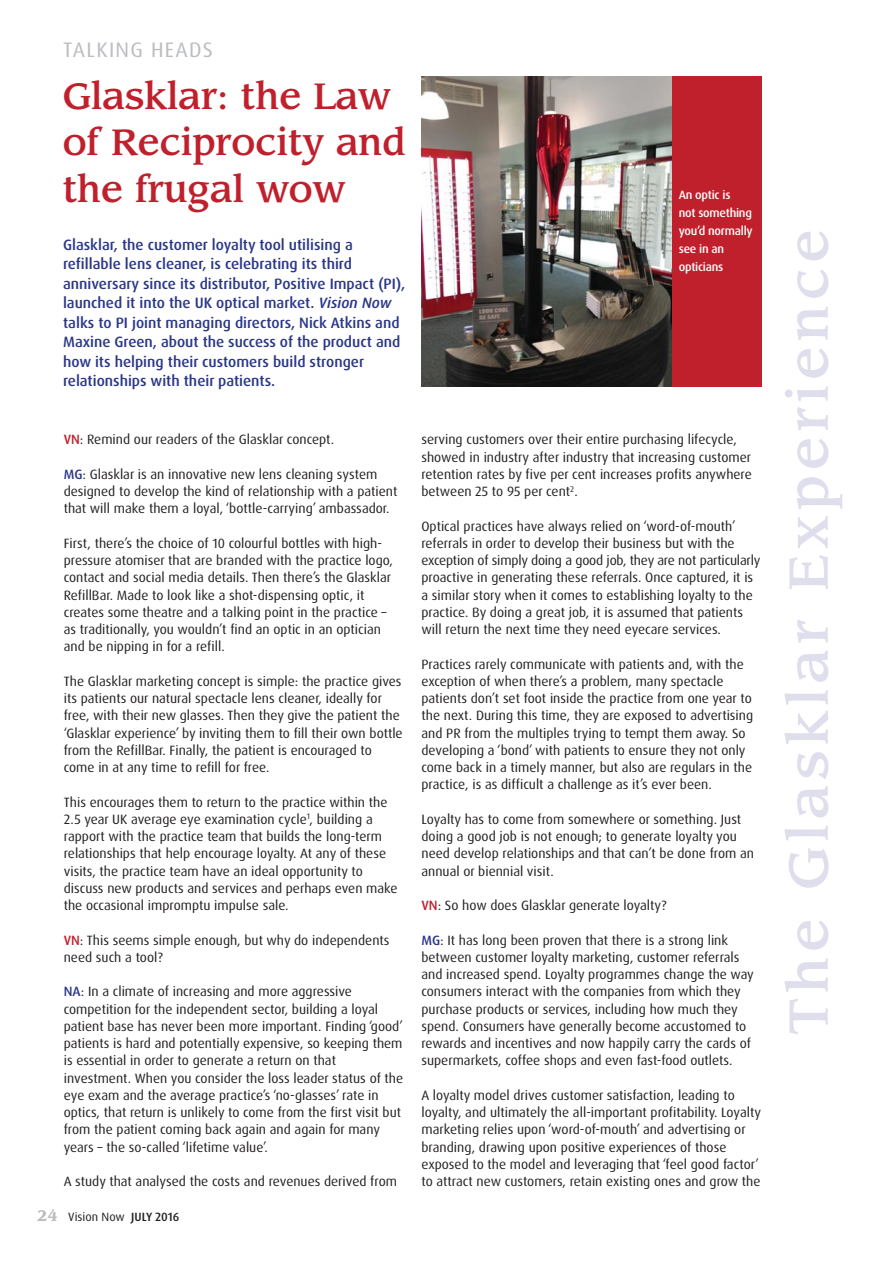
<style>
.page{position:relative;width:893px;height:1263px;background:#fff}
.page>*{position:absolute;margin:0;border:0;box-sizing:border-box;transform-origin:0 0}
.t1{font:500 54px "Leawood";letter-spacing:.1em;color:#dfdeec}
.t2{font:500 36px/46.5px "Leawood";color:#c0202c}
.t3{font:21px "Dax OT";letter-spacing:.06em;color:#bbbdc0}
.t4{font:500 15px/19.5px "Dax OT";color:#2a3789}
.t5{font:13.5px/17.2px "Dax OT";color:#231f20}
.t6{font:500 12px/18px "Dax OT";letter-spacing:-.02em;color:#fff}
.t7{font:12px "Dax OT";color:#231f20}
.s1{font-style:italic}
.s2{font-weight:500;color:#c0202c}
.s3{font-weight:500;color:#2a3789}
.s4{font-family:"Leawood";font-weight:700;font-size:15px;color:#bbbdc0}
.s5{font-weight:500}
</style>
<div class="page">
<img style="left:421px;top:77px;width:251px;height:310px">
<div style="left:672px;top:77px;width:89px;height:310px;background:#c0202c"></div>
<h3 class="t3" style="left:63px;top:41px;width:151px">TALKING HEADS</h3>
<h2 class="t2" style="left:63px;top:75px;width:345px">Glasklar: the Law of Reciprocity and the frugal wow</h2>
<p class="t4" style="left:63px;top:236px;width:344px">Glasklar, the customer loyalty tool utilising a refillable lens cleaner, is celebrating its third anniversary since its distributor, Positive Impact (PI), launched it into the UK optical market. <span class="s1">Vision Now </span>talks to PI joint managing directors, Nick Atkins and Maxine Green, about the success of the product and how its helping their customers build stronger relationships with their patients.</p>
<p class="t6" style="left:679px;top:187px;width:75px">An optic is<br>not something you’d normally see in an opticians</p>
<p class="t5" style="left:64px;top:432px;width:272px"><span class="s2">VN</span>: Remind our readers of the Glasklar concept.</p>
<p class="t5" style="left:64px;top:466px;width:335px"><span class="s3">MG</span>: Glasklar is an innovative new lens cleaning system designed to develop the kind of relationship with a patient that will make them a loyal, ‘bottle-carrying’ ambassador.</p>
<p class="t5" style="left:64px;top:535px;width:331px">First, there’s the choice of 10 colourful bottles with high&shy;pressure atomiser that are branded with the practice logo, contact and social media details. Then there’s the Glasklar RefillBar. Made to look like a shot-dispensing optic, it creates some theatre and a talking point in the practice – as traditionally, you wouldn’t find an optic in an optician and be nipping in for a refill.</p>
<p class="t5" style="left:64px;top:673px;width:340px">The Glasklar marketing concept is simple: the practice gives its patients our natural spectacle lens cleaner, ideally for free, with their new glasses. Then they give the patient the ‘Glasklar experience’ by inviting them to fill their own bottle from the RefillBar. Finally, the patient is encouraged to come in at any time to refill for free.</p>
<p class="t5" style="left:64px;top:794px;width:335px">This encourages them to return to the practice within the 2.5 year UK average eye examination cycle<sup>1</sup>, building a rapport with the practice team that builds the long-term relationships that help encourage loyalty. At any of these visits, the practice team have an ideal opportunity to discuss new products and services and perhaps even make the occasional impromptu impulse sale.</p>
<p class="t5" style="left:64px;top:932px;width:327px"><span class="s2">VN</span>: This seems simple enough, but why do independents need such a tool?</p>
<p class="t5" style="left:64px;top:984px;width:341px"><span class="s3">NA</span>: In a climate of increasing and more aggressive competition for the independent sector, building a loyal patient base has never been more important. Finding ‘good’ patients is hard and potentially expensive, so keeping them is essential in order to generate a return on that investment. When you consider the loss leader status of the eye exam and the average practice’s ‘no-glasses’ rate in optics, that return is unlikely to come from the first visit but from the patient coming back again and again for many years – the so-called ‘lifetime value’.</p>
<p class="t5" style="left:64px;top:1174px;width:335px">A study that analysed the costs and revenues derived from</p>
<p class="t7" style="left:37px;top:1211px;width:144px"><span class="s4">24</span> Vision Now <span class="s5">JULY 2016</span></p>
<p class="t5" style="left:421px;top:432px;width:332px">serving customers over their entire purchasing lifecycle, showed in industry after industry that increasing customer retention rates by five per cent increases profits anywhere between 25 to 95 per cent<sup>2</sup>.</p>
<p class="t5" style="left:421px;top:518px;width:340px">Optical practices have always relied on ‘word-of-mouth’ referrals in order to develop their business but with the exception of simply doing a good job, they are not particularly proactive in generating these referrals. Once captured, it is a similar story when it comes to establishing loyalty to the practice. By doing a great job, it is assumed that patients will return the next time they need eyecare services.</p>
<p class="t5" style="left:421px;top:656px;width:333px">Practices rarely communicate with patients and, with the exception of when there’s a problem, many spectacle patients don’t set foot inside the practice from one year to the next. During this time, they are exposed to advertising and PR from the multiples trying to tempt them away. So developing a ‘bond’ with patients to ensure they not only come back in a timely manner, but also are regulars in the practice, is as difficult a challenge as it’s ever been.</p>
<p class="t5" style="left:421px;top:811px;width:334px">Loyalty has to come from somewhere or something. Just doing a good job is not enough; to generate loyalty you need develop relationships and that can’t be done from an annual or biennial visit.</p>
<p class="t5" style="left:421px;top:898px;width:247px"><span class="s2">VN</span>: So how does Glasklar generate loyalty?</p>
<p class="t5" style="left:421px;top:932px;width:334px"><span class="s3">MG</span>: It has long been proven that there is a strong link between customer loyalty marketing, customer referrals and increased spend. Loyalty programmes change the way consumers interact with the companies from which they purchase products or services, including how much they spend. Consumers have generally become accustomed to rewards and incentives and now happily carry the cards of supermarkets, coffee shops and even fast-food outlets.</p>
<p class="t5" style="left:421px;top:1087px;width:341px">A loyalty model drives customer satisfaction, leading to loyalty, and ultimately the all-important profitability. Loyalty marketing relies upon ‘word-of-mouth’ and advertising or branding, drawing upon positive experiences of those exposed to the model and leveraging that ‘feel good factor’ to attract new customers, retain existing ones and grow the</p>
<h1 class="t1" style="left:783px;top:1034px;width:807px;rotate:-90deg">The Glasklar Experience</h1>
</div>
